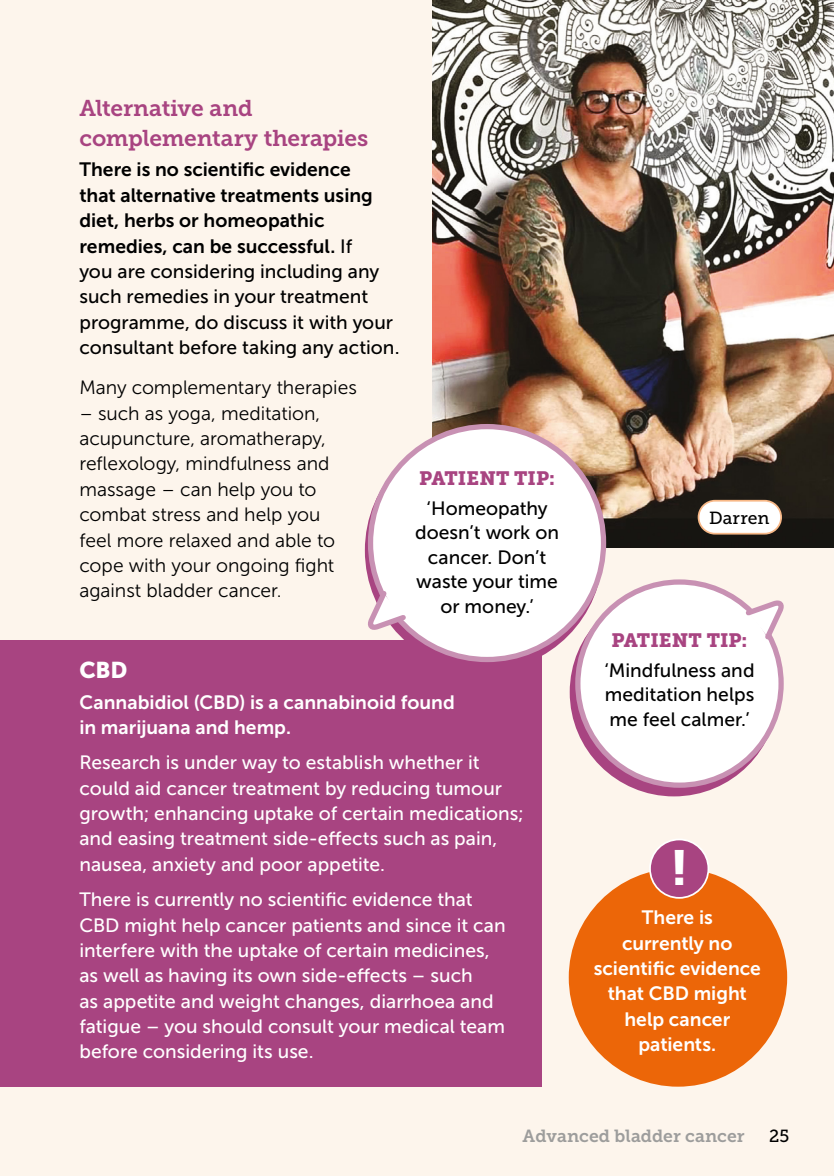
<style>
.page{position:relative;width:834px;height:1176px;background:#fff}
.page>*{position:absolute;margin:0;border:0;box-sizing:border-box;transform-origin:0 0}
.t1{font:49px "Museo Slab 900";color:#fff}
.t2{font:22.75px/29.8px "Museo Slab 700";letter-spacing:-.01em;color:#a84481}
.t3{font:22.75px "Museo Sans 900";color:#fff}
.t4{font:19.25px/25.4px "Museo Sans 500";color:#fff}
.t5{font:19.25px/24.5px "Museo Sans 500";color:#000}
.t6{font:19.25px/25.4px "Museo Sans 300";color:#000}
.t7{font:19.25px/25.4px "Museo Sans 700";color:#fff}
.t8{font:19.25px/25.4px "Museo Sans 700";color:#000}
.t9{font:19.25px "Museo Slab 900";letter-spacing:.005em;color:#a84481}
.t10{font:17.5px "Museo Slab 700";letter-spacing:.005em;color:#9d9d9c}
.t11{font:17.5px "Museo Slab 500";letter-spacing:.005em;color:#000}
.s1{font-family:"Museo Sans 500"}
</style>
<div class="page">
<div style="left:0;top:0;width:833px;height:1176px;background:#fdf5ec"></div>
<div style="left:0;top:640px;width:541px;height:446px;background:#a84481"></div>
<svg style="left:569px;top:588px;width:209px;height:208px;background:#b1598e"></svg>
<div style="left:577px;top:582px;width:204px;height:203px;background:#fff;border-radius:50%"></div>
<div style="left:575px;top:579px;width:208px;height:209px;border:5px solid #c891b3;border-radius:50%"></div>
<div style="left:568px;top:868px;width:219px;height:218px;background:#ec6608;border-radius:50%"></div>
<div style="left:650px;top:839px;width:58px;height:59px;background:#a84481;border-radius:50%"></div>
<div style="left:649px;top:838px;width:60px;height:60px;border:2px solid #fff;border-radius:50%"></div>
<img style="left:432px;top:0;width:401px;height:547px">
<svg style="left:365px;top:430px;width:238px;height:241px"></svg>
<div style="left:370px;top:426px;width:233px;height:233px;background:#fff;border-radius:50%"></div>
<div style="left:368px;top:424px;width:238px;height:238px;border:5px solid #c891b3;border-radius:50%"></div>
<div style="left:698px;top:501px;width:83px;height:33px;background:#fff;border-radius:16px"></div>
<div style="left:697px;top:500px;width:84px;height:34px;border:2px solid #f8b887;border-radius:16px"></div>
<svg style="left:741px;top:599px;width:43px;height:45px"></svg>
<svg style="left:368px;top:586px;width:42px;height:47px"></svg>
<p class="t2" style="left:79px;top:94px;width:290px">Alternative and complementary therapies</p>
<p class="t8" style="left:79px;top:157px;width:295px">There is no scientific evidence that alternative treatments using diet, herbs or homeopathic remedies, can be successful. <span class="s1">If</span></p>
<p class="t5" style="left:79px;top:259px;width:321px;line-height:25.4px">you are considering including any such remedies in your treatment programme, do discuss it with your consultant before taking any action.</p>
<p class="t6" style="left:79px;top:375px;width:279px">Many complementary therapies</p>
<p class="t6" style="left:79px;top:400px;width:257px">– such as yoga, meditation, acupuncture, aromatherapy, reflexology, mindfulness and massage – can help you to combat stress and help you feel more relaxed and able to cope with your ongoing fight against bladder cancer.</p>
<p class="t9" style="left:419px;top:467px;width:137px">PATIENT TIP:</p>
<p class="t5" style="left:415px;top:496px;width:145px;text-align:center">‘Homeopathy doesn’t work on cancer. Don’t waste your time or money.’</p>
<p class="t11" style="left:708px;top:508px;width:62px">Darren</p>
<p class="t3" style="left:79px;top:657px;width:50px">CBD</p>
<p class="t7" style="left:79px;top:689px;width:377px">Cannabidiol (CBD) is a cannabinoid found in marijuana and hemp.</p>
<p class="t4" style="left:79px;top:750px;width:445px">Research is under way to establish whether it could aid cancer treatment by reducing tumour growth; enhancing uptake of certain medications; and easing treatment side-effects such as pain, nausea, anxiety and poor appetite.</p>
<p class="t4" style="left:79px;top:887px;width:427px">There is currently no scientific evidence that CBD might help cancer patients and since it can interfere with the uptake of certain medicines, as well as having its own side-effects – such<br>as appetite and weight changes, diarrhoea and fatigue – you should consult your medical team before considering its use.</p>
<p class="t9" style="left:611px;top:629px;width:137px">PATIENT TIP:</p>
<p class="t5" style="left:604px;top:658px;width:152px;text-align:justify">‘Mindfulness and meditation helps me feel calmer.’</p>
<h1 class="t1" style="left:672px;top:840px;width:16px">!</h1>
<p class="t7" style="left:593px;top:905px;width:168px;text-align:center">There is<br>currently no scientific evidence that CBD might help cancer patients.</p>
<p class="t10" style="left:522px;top:1126px;width:223px">Advanced bladder cancer</p>
<p class="t11" style="left:769px;top:1126px;width:22px">25</p>
</div>
